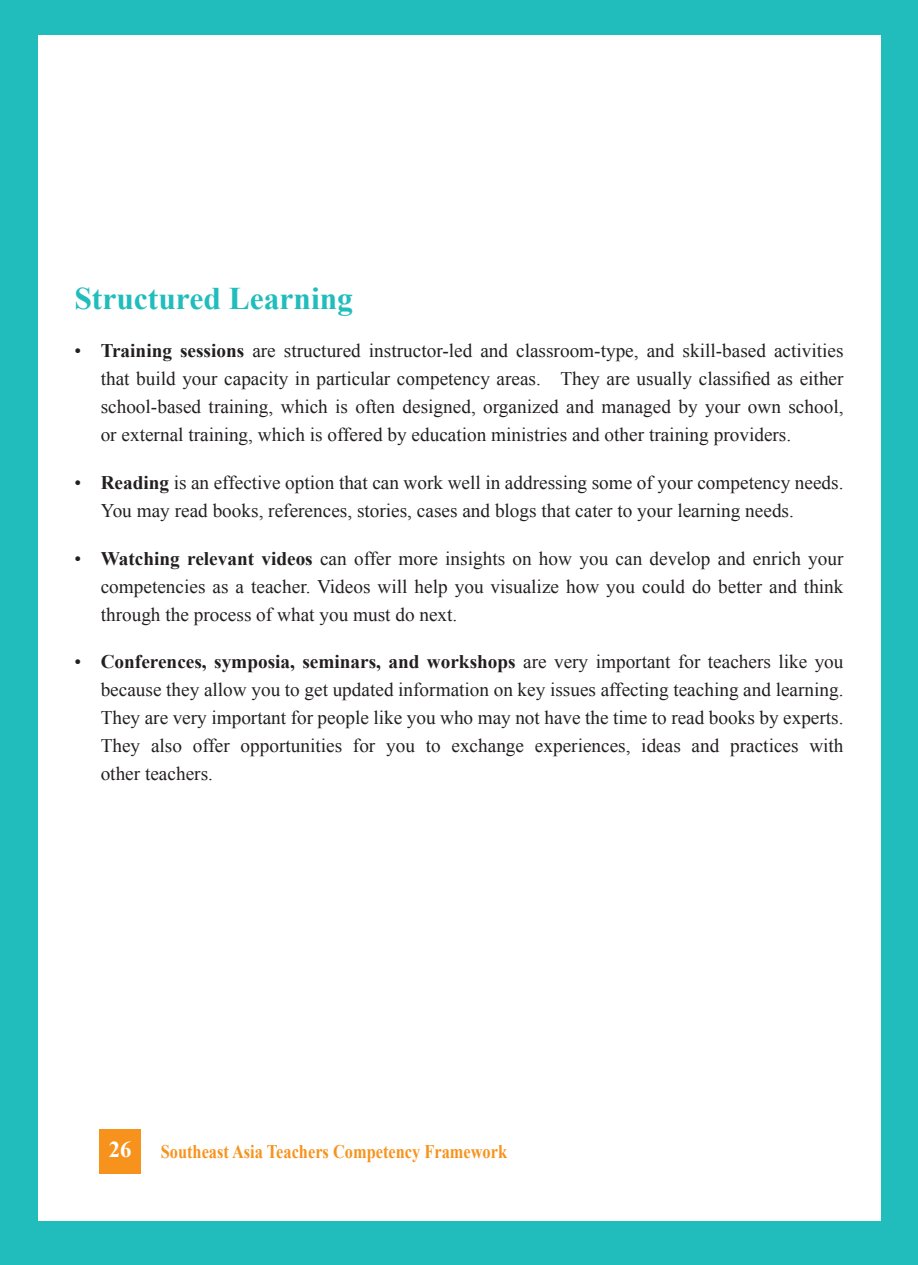
<style>
.page{position:relative;width:918px;height:1265px;background:#21bdbd}
.page>*{position:absolute;margin:0;border:0;box-sizing:border-box;transform-origin:0 0}
.t1{font:700 31.5px "Times New Roman";color:#21bdbd}
.t2{font:700 22.75px "Times New Roman";color:#fff}
.t3{font:19.25px/28px "Times New Roman";color:#231f20;text-align:justify}
.t4{font:700 19.25px "Times New Roman";color:#f7931d;scale:.85 1}
.s1{font-weight:700}
</style>
<div class="page">
<div style="left:38px;top:35px;width:880px;height:1185px;background:#fff"></div>
<div style="left:881px;top:0;width:37px;height:1265px;background:#21bdbd"></div>
<div style="left:99px;top:1129px;width:42px;height:44px;background:#f7931d"></div>
<p class="t1" style="left:74px;top:277px;width:280px">Structured Learning</p>
<p class="t3" style="left:101px;top:336px;width:744px;text-indent:-26px">• <span class="s1">Training sessions</span> are structured instructor-led and classroom-type, and skill-based activities that build your capacity in particular competency areas. They are usually classified as either school-based training, which is often designed, organized and managed by your own school, or external training, which is offered by education ministries and other training providers.</p>
<p class="t3" style="left:101px;top:468px;width:744px;text-indent:-26px">• <span class="s1">Reading</span> is an effective option that can work well in addressing some of your competency needs.<br>You may read books, references, stories, cases and blogs that cater to your learning needs.</p>
<p class="t3" style="left:101px;top:544px;width:744px;text-indent:-26px">• <span class="s1">Watching relevant videos</span> can offer more insights on how you can develop and enrich your competencies as a teacher. Videos will help you visualize how you could do better and think through the process of what you must do next.</p>
<p class="t3" style="left:101px;top:648px;width:744px;text-indent:-26px">• <span class="s1">Conferences, symposia, seminars, and workshops</span> are very important for teachers like you because they allow you to get updated information on key issues affecting teaching and learning.<br>They are very important for people like you who may not have the time to read books by experts.<br>They also offer opportunities for you to exchange experiences, ideas and practices with other teachers.</p>
<p class="t2" style="left:109px;top:1134px;width:24px">26</p>
<p class="t4" style="left:161px;top:1138px;width:409px">Southeast Asia Teachers Competency Framework</p>
</div>
